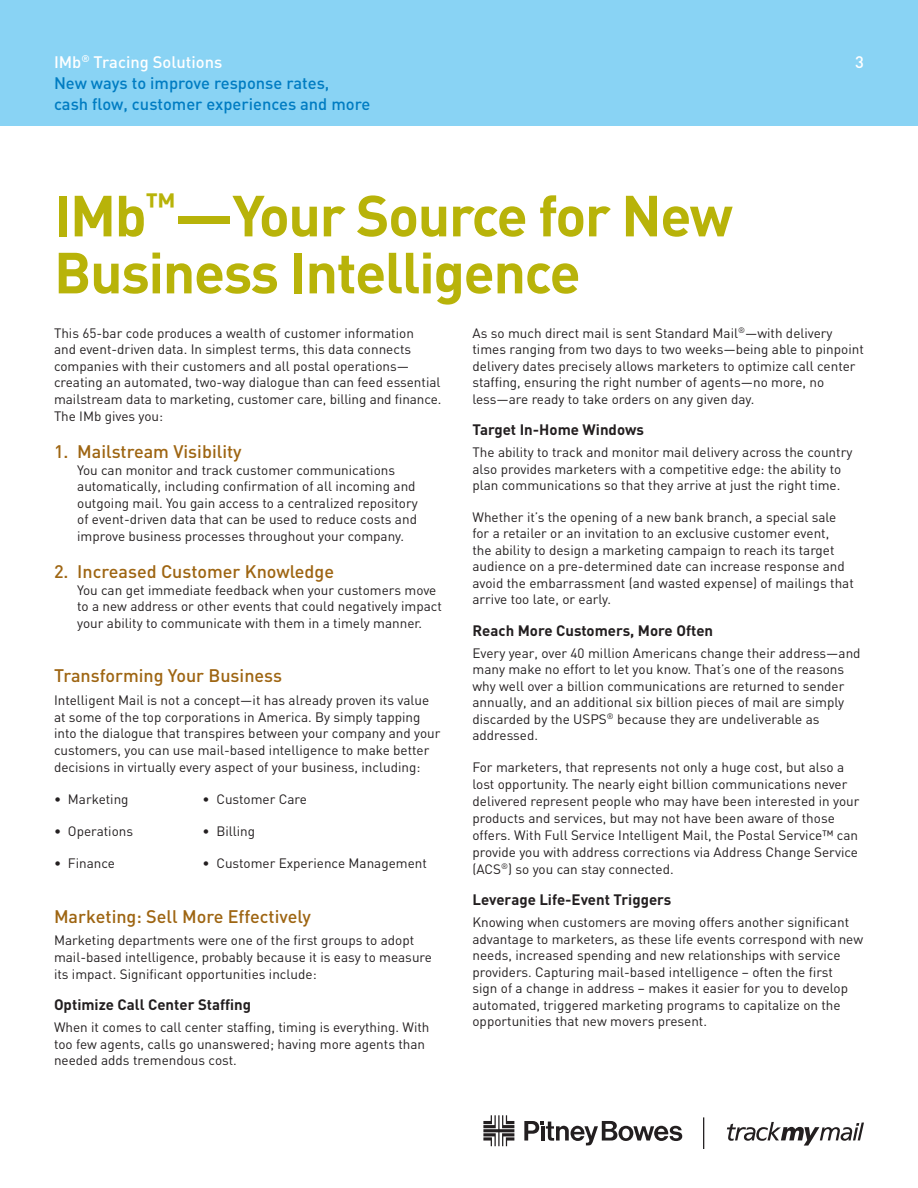
<style>
.page{position:relative;width:918px;height:1188px;background:#fff}
.page>*{position:absolute;margin:0;border:0;box-sizing:border-box;transform-origin:0 0}
.SECTION_HEADER{font:700 57px/57px "DIN";letter-spacing:-.025em;color:#b8b309}
.subhead{font:500 18px "DIN";color:#9e6512}
.t1{font:500 16.5px/21px "DIN";color:#007cc2}
.t2{font:500 16.5px "DIN";color:#fff}
.bold_label{font:700 15px "DIN";color:#231f20}
.t3{font:13.5px/16.5px "DIN";color:#231f20}
.s1{color:#fff}
.s2{font-size:13.35px}
</style>
<div class="page">
<div style="left:0;top:0;width:918px;height:125px;background:#89d3f4"></div>
<svg style="left:524px;top:1121px;width:158px;height:24px"></svg>
<svg style="left:483px;top:1115px;width:31px;height:31px"></svg>
<hr style="left:703px;top:1117px;width:1px;height:32px;background:#231f20">
<svg style="left:727px;top:1122px;width:137px;height:24px"></svg>
<p class="t1" style="left:54px;top:51px;width:318px"><span class="s1">IMb</span><sup>®</sup> <span class="s1">Tracing Solutions<br></span>New ways to improve response rates,<br>cash flow, customer experiences and more</p>
<p class="SECTION_HEADER" style="left:54px;top:185px;width:680px">IMb<sup>™</sup>—Your Source for New<br>Business Intelligence</p>
<p class="t2" style="left:855px;top:51px;width:10px">3</p>
<p class="t3" style="left:54px;top:324px;width:389px">This 65-bar code produces a wealth of customer information<br>and event-driven data. In simplest terms, this data connects companies with their customers and all postal operations— creating an automated, two-way dialogue than can feed essential mailstream data to marketing, customer care, billing and finance.<br>The <span class="s2">IMb</span> gives you:</p>
<p class="subhead" style="left:54px;top:440px;width:189px">1. Mailstream Visibility</p>
<p class="t3" style="left:77px;top:461px;width:342px">You can monitor and track customer communications automatically, including confirmation of all incoming and outgoing mail. You gain access to a centralized repository of event-driven data that can be used to reduce costs and improve business processes throughout your company.</p>
<p class="subhead" style="left:54px;top:560px;width:282px">2. Increased Customer Knowledge</p>
<p class="t3" style="left:77px;top:581px;width:366px">You can get immediate feedback when your customers move to a new address or other events that could negatively impact your ability to communicate with them in a timely manner.</p>
<p class="subhead" style="left:54px;top:664px;width:230px">Transforming Your Business</p>
<p class="t3" style="left:54px;top:691px;width:388px">Intelligent Mail is not a concept—it has already proven its value at some of the top corporations in America. By simply tapping into the dialogue that transpires between your company and your customers, you can use mail-based intelligence to make better decisions in virtually every aspect of your business, including:</p>
<p class="t3" style="left:54px;top:791px;width:76px">• Marketing</p>
<p class="t3" style="left:202px;top:791px;width:106px">• Customer Care</p>
<p class="t3" style="left:54px;top:823px;width:81px">• Operations</p>
<p class="t3" style="left:202px;top:823px;width:54px">• Billing</p>
<p class="t3" style="left:54px;top:855px;width:62px">• Finance</p>
<p class="t3" style="left:202px;top:855px;width:226px">• Customer Experience Management</p>
<p class="subhead" style="left:54px;top:905px;width:258px">Marketing: Sell More Effectively</p>
<p class="t3" style="left:54px;top:931px;width:379px">Marketing departments were one of the first groups to adopt mail-based intelligence, probably because it is easy to measure its impact. Significant opportunities include:</p>
<p class="bold_label" style="left:54px;top:995px;width:199px">Optimize Call Center Staffing</p>
<p class="t3" style="left:54px;top:1019px;width:377px">When it comes to call center staffing, timing is everything. With too few agents, calls go unanswered; having more agents than needed adds tremendous cost.</p>
<p class="t3" style="left:472px;top:324px;width:393px">As so much direct mail is sent Standard Mail<sup>®</sup>—with delivery times ranging from two days to two weeks—being able to pinpoint delivery dates precisely allows marketers to optimize call center staffing, ensuring the right number of agents—no more, no less—are ready to take orders on any given day.</p>
<p class="bold_label" style="left:472px;top:420px;width:173px">Target In-Home Windows</p>
<p class="t3" style="left:472px;top:444px;width:381px">The ability to track and monitor mail delivery across the country also provides marketers with a competitive edge: the ability to plan communications so that they arrive at just the right time.</p>
<p class="t3" style="left:472px;top:509px;width:383px">Whether it’s the opening of a new bank branch, a special sale for a retailer or an invitation to an exclusive customer event,<br>the ability to design a marketing campaign to reach its target audience on a pre-determined date can increase response and avoid the embarrassment (and wasted expense) of mailings that arrive too late, or early.</p>
<p class="bold_label" style="left:472px;top:621px;width:242px">Reach More Customers, More Often</p>
<p class="t3" style="left:472px;top:645px;width:390px">Every year, over 40 million Americans change their address—and many make no effort to let you know. That’s one of the reasons why well over a billion communications are returned to sender annually, and an additional six billion pieces of mail are simply discarded by the USPS<sup>®</sup> because they are undeliverable as addressed.</p>
<p class="t3" style="left:472px;top:759px;width:389px">For marketers, that represents not only a huge cost, but also a lost opportunity. The nearly eight billion communications never delivered represent people who may have been interested in your products and services, but may not have been aware of those offers. With Full Service Intelligent Mail, the Postal Service™ can provide you with address corrections via Address Change Service (ACS<sup>®</sup>) so you can stay connected.</p>
<p class="bold_label" style="left:472px;top:890px;width:200px">Leverage Life-Event Triggers</p>
<p class="t3" style="left:472px;top:914px;width:392px">Knowing when customers are moving offers another significant advantage to marketers, as these life events correspond with new needs, increased spending and new relationships with service providers. Capturing mail-based intelligence – often the first<br>sign of a change in address – makes it easier for you to develop automated, triggered marketing programs to capitalize on the opportunities that new movers present.</p>
</div>
